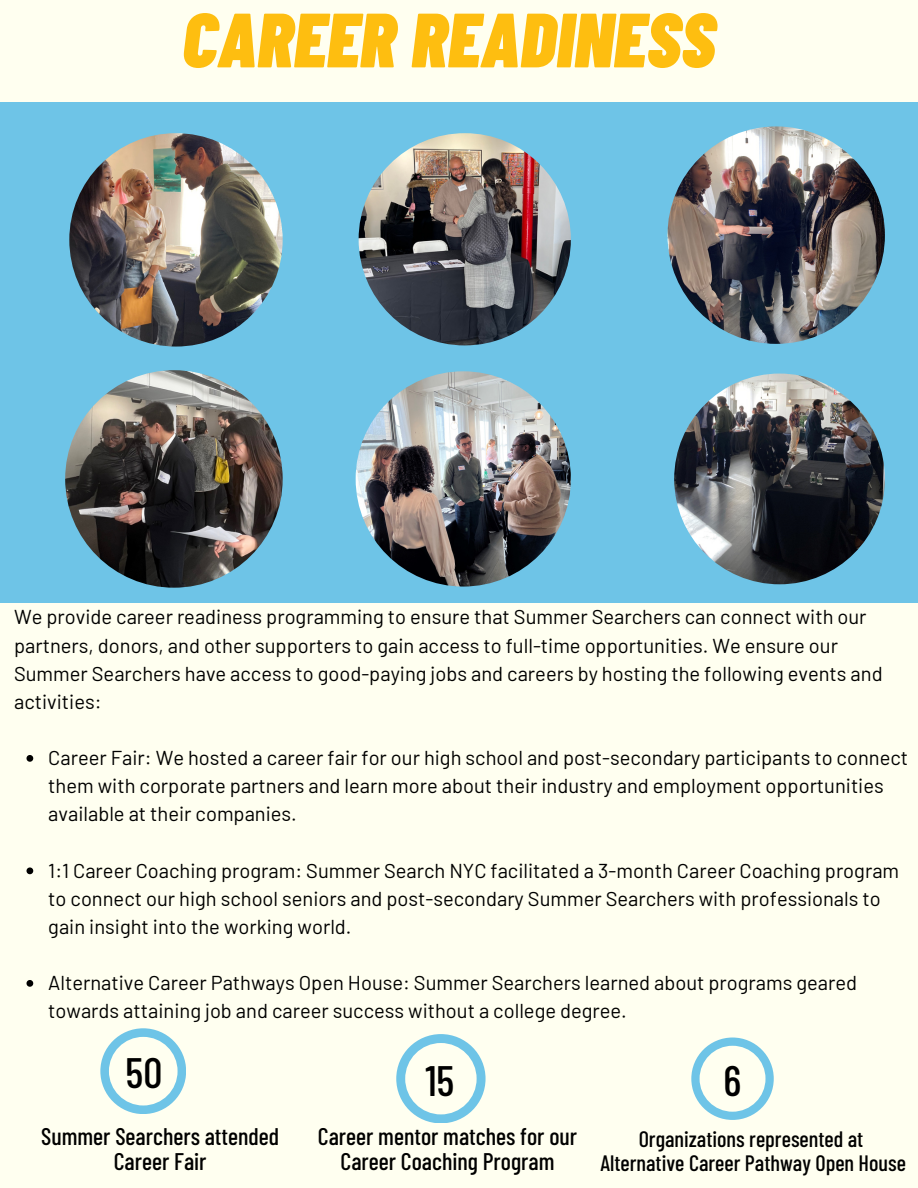
<style>
.page{position:relative;width:918px;height:1188px;background:#fffff0}
.page>*{position:absolute;margin:0;border:0;box-sizing:border-box;transform-origin:0 0}
.t1{font:italic 900 76.8px "Barlow Condensed";color:#febe10}
.t2{font:500 42.45px "Barlow Condensed";color:#000}
.t3{font:500 24px/25.8px "Barlow Condensed";color:#000;text-align:center}
.t4{font:500 22.2px/23.7px "Barlow Condensed";color:#000;text-align:center}
.t5{font:20.1px/28.2px "Barlow";color:#000}
</style>
<div class="page">
<div style="left:0;top:102px;width:918px;height:501px;background:#6ec4e7"></div>
<img style="left:359px;top:133px;width:212px;height:212px;border-radius:50%">
<img style="left:674px;top:374px;width:211px;height:210px;border-radius:50%">
<img style="left:65px;top:370px;width:218px;height:218px;border-radius:50%">
<img style="left:356px;top:371px;width:215px;height:216px;border-radius:50%">
<svg style="left:100px;top:1028px;width:86px;height:86px"></svg>
<svg style="left:396px;top:1034px;width:89px;height:89px"></svg>
<svg style="left:691px;top:1038px;width:82px;height:82px"></svg>
<img style="left:69px;top:133px;width:214px;height:214px;border-radius:50%">
<img style="left:668px;top:126px;width:217px;height:218px;border-radius:50%">
<svg style="left:27px;top:755px;width:6px;height:7px"></svg>
<svg style="left:27px;top:867px;width:6px;height:7px"></svg>
<svg style="left:27px;top:980px;width:6px;height:7px"></svg>
<p class="t1" style="left:182px;top:-9px;width:535px">CAREER READINESS</p>
<p class="t5" style="left:14px;top:602px;width:870px">We provide career readiness programming to ensure that Summer Searchers can connect with our partners, donors, and other supporters to gain access to full-time opportunities. We ensure our Summer Searchers have access to good-paying jobs and careers by hosting the following events and activities:</p>
<p class="t5" style="left:48px;top:743px;width:861px">Career Fair: We hosted a career fair for our high school and post-secondary participants to connect them with corporate partners and learn more about their industry and employment opportunities available at their companies.</p>
<p class="t5" style="left:48px;top:855px;width:852px">1:1 Career Coaching program: Summer Search NYC facilitated a 3-month Career Coaching program to connect our high school seniors and post-secondary Summer Searchers with professionals to gain insight into the working world.</p>
<p class="t5" style="left:48px;top:968px;width:810px">Alternative Career Pathways Open House: Summer Searchers learned about programs geared towards attaining job and career success without a college degree.</p>
<p class="t2" style="left:126px;top:1046px;width:38px">50</p>
<p class="t2" style="left:425px;top:1053px;width:31px">15</p>
<p class="t2" style="left:724px;top:1053px;width:19px">6</p>
<p class="t3" style="left:41px;top:1122px;width:240px">Summer Searchers attended<br>Career Fair</p>
<p class="t3" style="left:318px;top:1122px;width:261px">Career mentor matches for our<br>Career Coaching Program</p>
<p class="t4" style="left:601px;top:1127px;width:307px">Organizations represented at<br>Alternative Career Pathway Open House</p>
</div>
